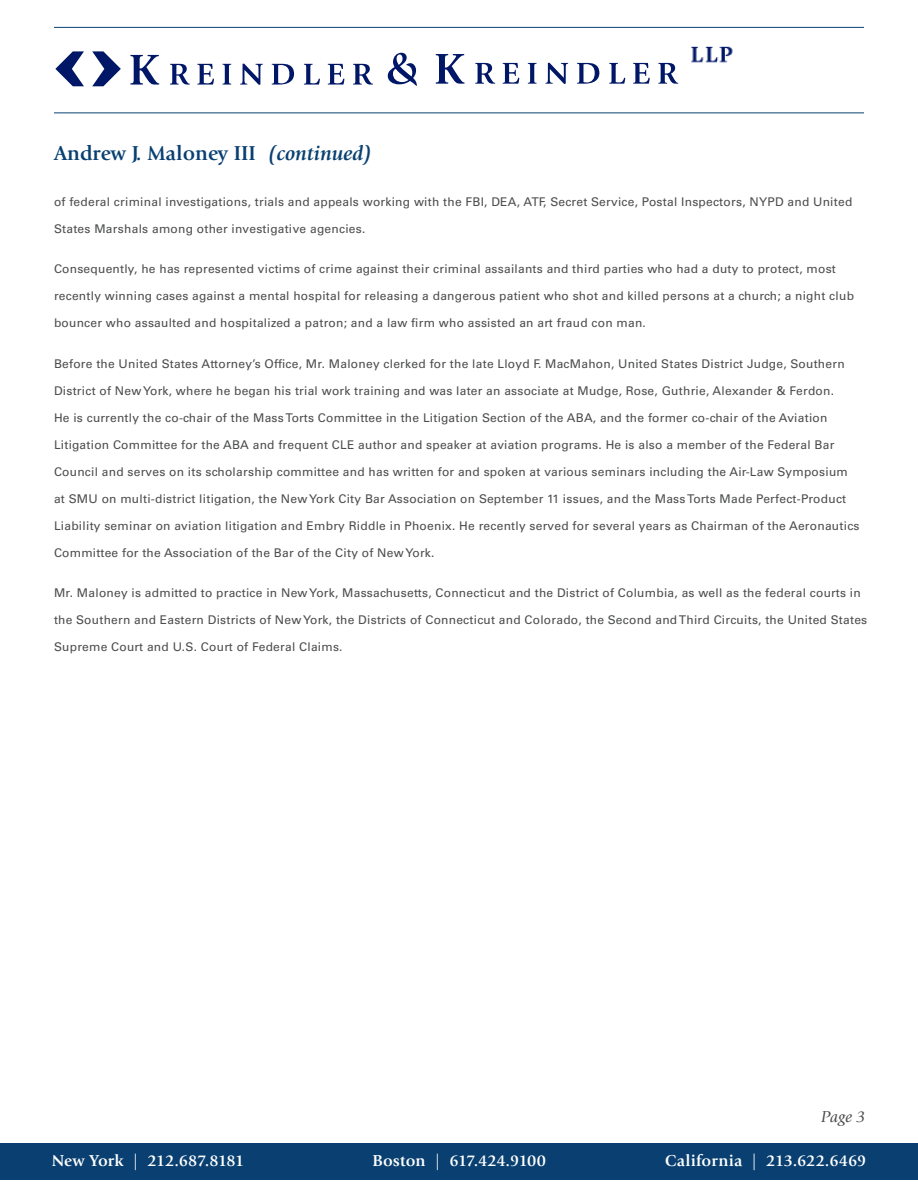
<style>
.page{position:relative;width:918px;height:1188px;background:#fff}
.page>*{position:absolute;margin:0;border:0;box-sizing:border-box;transform-origin:0 0}
.t1{font:700 21px "Giovanni Std";color:#094071}
.t2{font:700 16.5px "Giovanni Std";color:#fff}
.t3{font:italic 16.5px "Giovanni Std";color:#4b4c4d}
.t4{font:12px "Univers LT Std";letter-spacing:.02em;color:#4b4c4d}
.s1{font-style:italic}
</style>
<div class="page">
<hr style="left:54px;top:113px;width:810px;height:1px;background:#094071">
<hr style="left:54px;top:27px;width:810px;height:1px;background:#094071">
<img style="left:72px;top:46px;width:661px;height:41px">
<img style="left:596px;top:79px;width:125px;height:7px">
<img style="left:130px;top:55px;width:243px;height:30px">
<img style="left:388px;top:53px;width:29px;height:33px">
<img style="left:436px;top:54px;width:242px;height:30px">
<img style="left:55px;top:51px;width:66px;height:35px">
<div style="left:0;top:1144px;width:918px;height:36px;background:#094071"></div>
<p class="t1" style="left:54px;top:141px;width:320px">Andrew J. Maloney III <span class="s1">(continued)</span></p>
<p class="t4" style="left:54px;top:194px;width:800px">of federal criminal investigations, trials and appeals working with the FBI, DEA, ATF, Secret Service, Postal Inspectors, NYPD and United</p>
<p class="t4" style="left:54px;top:221px;width:313px">States Marshals among other investigative agencies.</p>
<p class="t4" style="left:54px;top:262px;width:783px">Consequently, he has represented victims of crime against their criminal assailants and third parties who had a duty to protect, most</p>
<p class="t4" style="left:54px;top:289px;width:802px">recently winning cases against a mental hospital for releasing a dangerous patient who shot and killed persons at a church; a night club</p>
<p class="t4" style="left:54px;top:316px;width:593px">bouncer who assaulted and hospitalized a patron; and a law firm who assisted an art fraud con man.</p>
<p class="t4" style="left:54px;top:356px;width:792px">Before the United States Attorney’s Office, Mr. Maloney clerked for the late Lloyd F. MacMahon, United States District Judge, Southern</p>
<p class="t4" style="left:54px;top:383px;width:782px">District of New York, where he began his trial work training and was later an associate at Mudge, Rose, Guthrie, Alexander &amp; Ferdon.</p>
<p class="t4" style="left:54px;top:410px;width:775px">He is currently the co-chair of the Mass Torts Committee in the Litigation Section of the ABA, and the former co-chair of the Aviation</p>
<p class="t4" style="left:54px;top:437px;width:782px">Litigation Committee for the ABA and frequent CLE author and speaker at aviation programs. He is also a member of the Federal Bar</p>
<p class="t4" style="left:54px;top:464px;width:795px">Council and serves on its scholarship committee and has written for and spoken at various seminars including the Air-Law Symposium</p>
<p class="t4" style="left:54px;top:491px;width:794px">at SMU on multi-district litigation, the New York City Bar Association on September 11 issues, and the Mass Torts Made Perfect-Product</p>
<p class="t4" style="left:54px;top:518px;width:807px">Liability seminar on aviation litigation and Embry Riddle in Phoenix. He recently served for several years as Chairman of the Aeronautics</p>
<p class="t4" style="left:54px;top:545px;width:382px">Committee for the Association of the Bar of the City of New York.</p>
<p class="t4" style="left:54px;top:586px;width:808px">Mr. Maloney is admitted to practice in New York, Massachusetts, Connecticut and the District of Columbia, as well as the federal courts in</p>
<p class="t4" style="left:54px;top:613px;width:815px">the Southern and Eastern Districts of New York, the Districts of Connecticut and Colorado, the Second and Third Circuits, the United States</p>
<p class="t4" style="left:54px;top:640px;width:290px">Supreme Court and U.S. Court of Federal Claims.</p>
<p class="t3" style="left:821px;top:1108px;width:46px">Page 3</p>
<p class="t2" style="left:52px;top:1151px;width:194px">New York | 212.687.8181</p>
<p class="t2" style="left:373px;top:1151px;width:175px">Boston | 617.424.9100</p>
<p class="t2" style="left:665px;top:1151px;width:203px">California | 213.622.6469</p>
</div>
